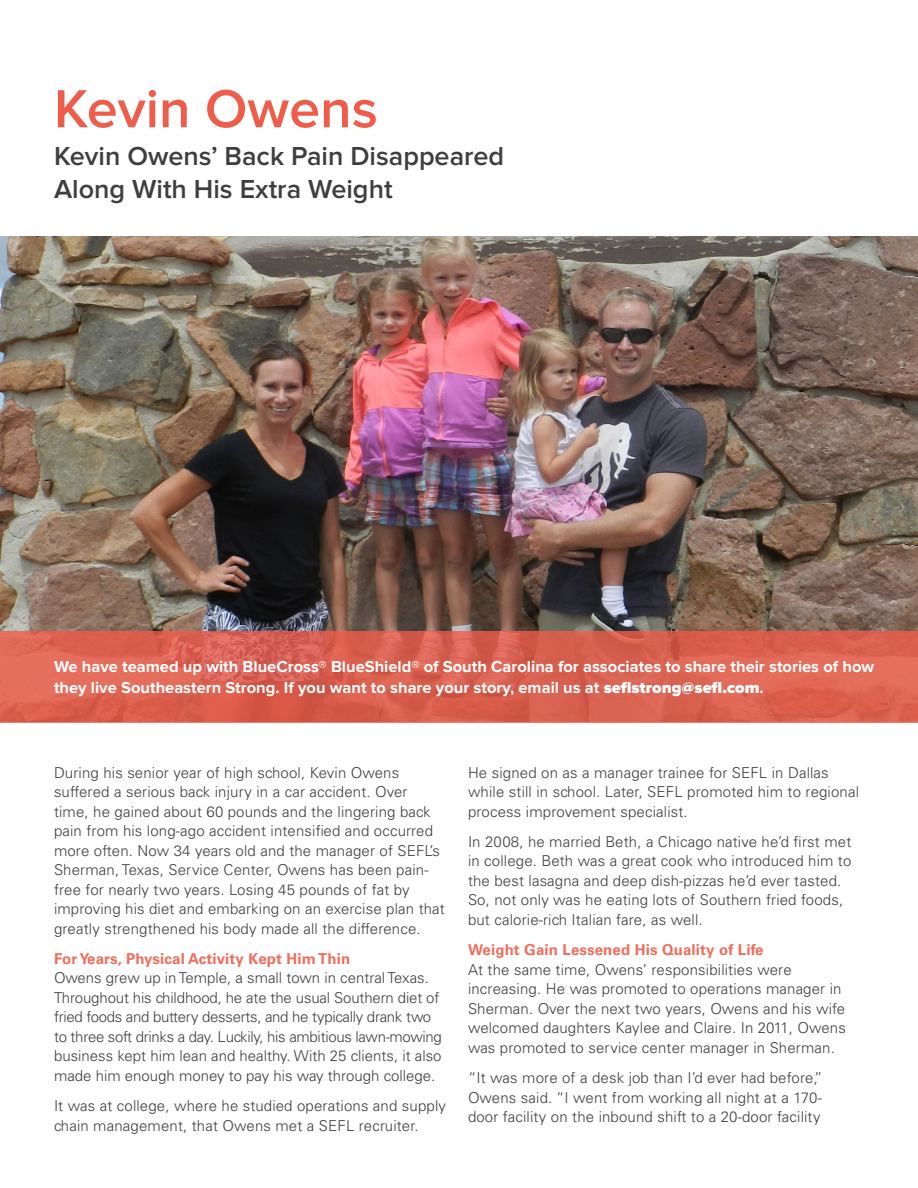
<style>
.page{position:relative;width:918px;height:1188px;background:#fff}
.page>*{position:absolute;margin:0;border:0;box-sizing:border-box;transform-origin:0 0}
.t1{font:600 55.5px "Proxima Nova";color:#f05c4a}
.t2{font:600 27px/33px "Proxima Nova";color:#3e3e3f}
.t3{font:700 16.5px/21px "Proxima Nova";color:#fff}
.t4{font:300 15px/19.5px "Univers LT Std";letter-spacing:.01em;color:#3e3e3f}
.t5{font:300 15px/19.5px "Univers LT Std";letter-spacing:-.01em;color:#3e3e3f}
.s1{font-weight:900}
.s2{font-weight:700;color:#f16c5c}
</style>
<div class="page">
<img style="left:0;top:236px;width:918px;height:395px">
<svg style="left:0;top:631px;width:918px;height:91px;background:#da6151"></svg>
<p class="t1" style="left:54px;top:77px;width:325px">Kevin Owens</p>
<p class="t2" style="left:54px;top:140px;width:452px">Kevin Owens’ Back Pain Disappeared<br>Along With His Extra Weight</p>
<p class="t3" style="left:54px;top:656px;width:822px">We have teamed up with BlueCross® BlueShield® of South Carolina for associates to share their stories of how they live Southeastern Strong. If you want to share your story, email us at <span class="s1">seflstrong@sefl.com</span>.</p>
<p class="t4" style="left:54px;top:763px;width:392px">During his senior year of high school, Kevin Owens suffered a serious back injury in a car accident. Over time, he gained about 60 pounds and the lingering back pain from his long-ago accident intensified and occurred more often. Now 34 years old and the manager of SEFL’s Sherman, Texas, Service Center, Owens has been pain&shy;free for nearly two years. Losing 45 pounds of fat by improving his diet and embarking on an exercise plan that greatly strengthened his body made all the difference.</p>
<p class="t5" style="left:54px;top:949px;width:389px"><span class="s2">For Years, Physical Activity Kept Him Thin<br></span>Owens grew up in Temple, a small town in central Texas.<br>Throughout his childhood, he ate the usual Southern diet of fried foods and buttery desserts, and he typically drank two to three soft drinks a day. Luckily, his ambitious lawn-mowing business kept him lean and healthy. With 25 clients, it also made him enough money to pay his way through college.</p>
<p class="t4" style="left:54px;top:1096px;width:394px">It was at college, where he studied operations and supply chain management, that Owens met a SEFL recruiter.</p>
<p class="t4" style="left:468px;top:763px;width:393px">He signed on as a manager trainee for SEFL in Dallas while still in school. Later, SEFL promoted him to regional process improvement specialist.</p>
<p class="t4" style="left:468px;top:832px;width:385px">In 2008, he married Beth, a Chicago native he’d first met in college. Beth was a great cook who introduced him to the best lasagna and deep dish-pizzas he’d ever tasted.<br>So, not only was he eating lots of Southern fried foods, but calorie-rich Italian fare, as well.</p>
<p class="t4" style="left:468px;top:940px;width:379px"><span class="s2">Weight Gain Lessened His Quality of Life<br></span>At the same time, Owens’ responsibilities were increasing. He was promoted to operations manager in Sherman. Over the next two years, Owens and his wife welcomed daughters Kaylee and Claire. In 2011, Owens was promoted to service center manager in Sherman.</p>
<p class="t4" style="left:468px;top:1068px;width:356px;text-align:justify">“It was more of a desk job than I’d ever had before,” Owens said. “I went from working all night at a 170- door facility on the inbound shift to a 20-door facility</p>
</div>
